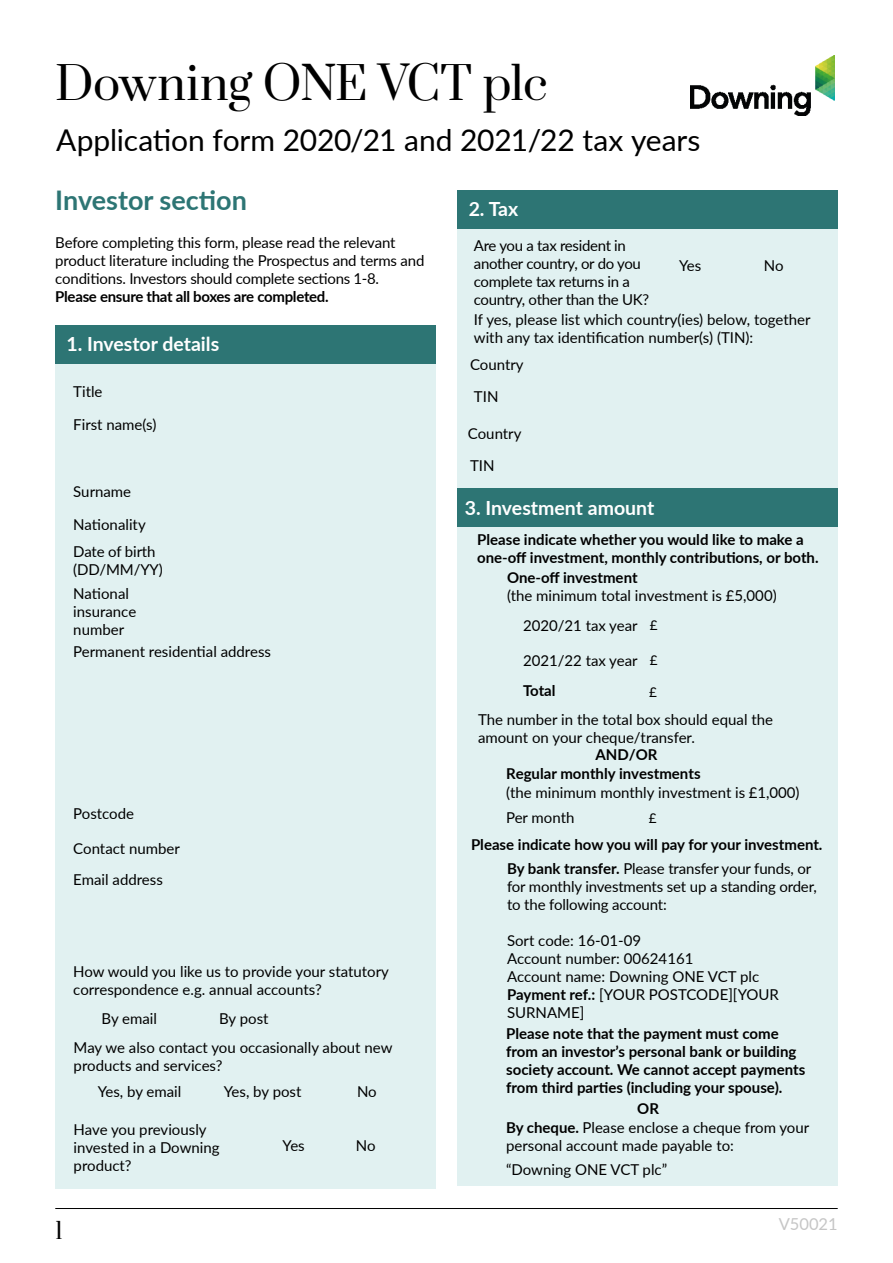
<style>
.page{position:relative;width:893px;height:1263px;background:#fff}
.page>*{position:absolute;margin:0;border:0;box-sizing:border-box;transform-origin:0 0}
.t1{font:45px "Prata";letter-spacing:-.015em;color:#000}
.t2{font:30px "Lato";letter-spacing:-.005em;color:#000}
.t3{font:700 27px "Lato";color:#2d7574}
.t4{font:22.5px "Prata";color:#000}
.t5{font:700 19.5px "Lato";color:#fff}
.t6{font:16.5px "Lato";color:#c6c6c6}
.t7{font:15px/18px "Lato";color:#000}
.t8{font:700 15px/18px "Lato";color:#000}
.t9{font:15px/18px "Lato";letter-spacing:-.02em;color:#000}
.t10{font:700 15px "Lato";letter-spacing:-.02em;color:#000}
.t11{font:13.5px "Lato";color:#000}
.s1{font-size:13.5px}
.s2{font-weight:700}
</style>
<div class="page">
<hr style="left:55px;top:1208px;width:783px;height:1px;background:#000">
<div style="left:55px;top:332px;width:381px;height:856px;background:#e1f1f1"></div>
<div style="left:55px;top:325px;width:381px;height:38px;background:#2d7574"></div>
<div style="left:458px;top:229px;width:380px;height:956px;background:#e1f1f1"></div>
<div style="left:458px;top:488px;width:380px;height:38px;background:#2d7574"></div>
<img style="left:690px;top:56px;width:144px;height:59px">
<div style="left:458px;top:190px;width:380px;height:39px;background:#2d7574"></div>
<h1 class="t1" style="left:55px;top:46px;width:494px">Downing ONE VCT plc</h1>
<h2 class="t2" style="left:56px;top:118px;width:646px">Application form 2020/21 and 2021/22 tax years</h2>
<h3 class="t3" style="left:55px;top:180px;width:193px">Investor section</h3>
<p class="t7" style="left:55px;top:233px;width:371px">Before completing this form, please read the relevant product literature including the Prospectus and terms and conditions. Investors should complete sections 1-8.</p>
<p class="t10" style="left:55px;top:286px;width:275px">Please ensure that all boxes are completed.</p>
<h3 class="t5" style="left:66px;top:330px;width:154px">1. Investor details</h3>
<p class="t7" style="left:73px;top:381px;width:31px">Title</p>
<p class="t7" style="left:73px;top:415px;width:85px">First name(s)</p>
<p class="t7" style="left:73px;top:482px;width:59px">Surname</p>
<p class="t7" style="left:73px;top:515px;width:74px">Nationality</p>
<p class="t7" style="left:73px;top:541px;width:91px">Date of birth (DD/MM/YY)</p>
<p class="t7" style="left:73px;top:584px;width:64px">National insurance number</p>
<p class="t7" style="left:73px;top:642px;width:199px">Permanent residential address</p>
<p class="t7" style="left:73px;top:804px;width:62px">Postcode</p>
<p class="t7" style="left:73px;top:832px;width:108px;line-height:31.3px">Contact number<br>Email address</p>
<p class="t7" style="left:73px;top:961px;width:317px">How would you like us to provide your statutory correspondence e.g. annual accounts?</p>
<p class="t7" style="left:102px;top:1009px;width:57px">By email</p>
<p class="t7" style="left:219px;top:1009px;width:51px">By post</p>
<p class="t7" style="left:74px;top:1038px;width:320px">May we also contact you occasionally about new products and services?</p>
<p class="t7" style="left:357px;top:1082px;width:21px">No</p>
<p class="t7" style="left:98px;top:1082px;width:85px">Yes, by email</p>
<p class="t7" style="left:224px;top:1082px;width:79px">Yes, by post</p>
<p class="t7" style="left:74px;top:1120px;width:147px">Have you previously invested in a Downing product?</p>
<p class="t7" style="left:283px;top:1136px;width:24px">Yes</p>
<p class="t7" style="left:356px;top:1136px;width:21px">No</p>
<h3 class="t5" style="left:469px;top:195px;width:51px">2. Tax</h3>
<p class="t9" style="left:474px;top:236px;width:177px">Are you a tax resident in another country, or do you complete tax returns in a country, other than the UK?</p>
<p class="t7" style="left:679px;top:256px;width:24px">Yes</p>
<p class="t7" style="left:764px;top:256px;width:21px">No</p>
<p class="t7" style="left:474px;top:310px;width:338px">If yes, please list which country(ies) below, together with any tax identification number(s) (TIN):</p>
<p class="t7" style="left:470px;top:347px;width:55px;line-height:32.4px">Country<br>TIN</p>
<p class="t7" style="left:468px;top:418px;width:55px;line-height:31.3px">Country<br>TIN</p>
<h3 class="t5" style="left:465px;top:493px;width:191px">3. Investment amount</h3>
<p class="t8" style="left:477px;top:530px;width:343px">Please indicate whether you would like to make a one-off investment, monthly contributions, or both.</p>
<p class="t8" style="left:507px;top:568px;width:132px">One-off investment</p>
<p class="t7" style="left:507px;top:586px;width:271px">(the minimum total investment is £5,000)</p>
<p class="t7" style="left:523px;top:616px;width:136px">2020/21 tax year <span class="s1">£</span></p>
<p class="t7" style="left:523px;top:650px;width:116px">2021/22 tax year</p>
<p class="t8" style="left:523px;top:681px;width:34px">Total</p>
<p class="t11" style="left:649px;top:682px;width:9px">£</p>
<p class="t7" style="left:478px;top:710px;width:297px">The number in the total box should equal the amount on your cheque/transfer.</p>
<p class="t11" style="left:650px;top:650px;width:9px">£</p>
<p class="t8" style="left:506px;top:745px;width:196px;line-height:19px;text-indent:89px">AND/OR<br>Regular monthly investments</p>
<p class="t7" style="left:506px;top:783px;width:295px">(the minimum monthly investment is £1,000)</p>
<p class="t7" style="left:506px;top:808px;width:70px">Per month</p>
<p class="t11" style="left:649px;top:809px;width:9px">£</p>
<p class="t8" style="left:471px;top:834px;width:353px">Please indicate how you will pay for your investment.</p>
<p class="t7" style="left:507px;top:858px;width:311px"><span class="s2">By bank transfer.</span> Please transfer your funds, or for monthly investments set up a standing order, to the following account:</p>
<p class="t7" style="left:507px;top:930px;width:273px">Sort code: 16-01-09<br>Account number: 00624161<br>Account name: Downing ONE VCT plc<br><span class="s2">Payment ref.:</span> [YOUR POSTCODE][YOUR<br>SURNAME]</p>
<p class="t8" style="left:506px;top:1024px;width:301px">Please note that the payment must come from an investor’s personal bank or building society account. We cannot accept payments from third parties (including your spouse).</p>
<p class="t8" style="left:637px;top:1099px;width:23px">OR</p>
<p class="t7" style="left:506px;top:1118px;width:305px"><span class="s2">By cheque.</span> Please enclose a cheque from your personal account made payable to:</p>
<p class="t7" style="left:506px;top:1160px;width:162px">“Downing ONE VCT plc”</p>
<h3 class="t4" style="left:55px;top:1211px;width:9px">1</h3>
<p class="t6" style="left:779px;top:1212px;width:61px">V50021</p>
</div>
